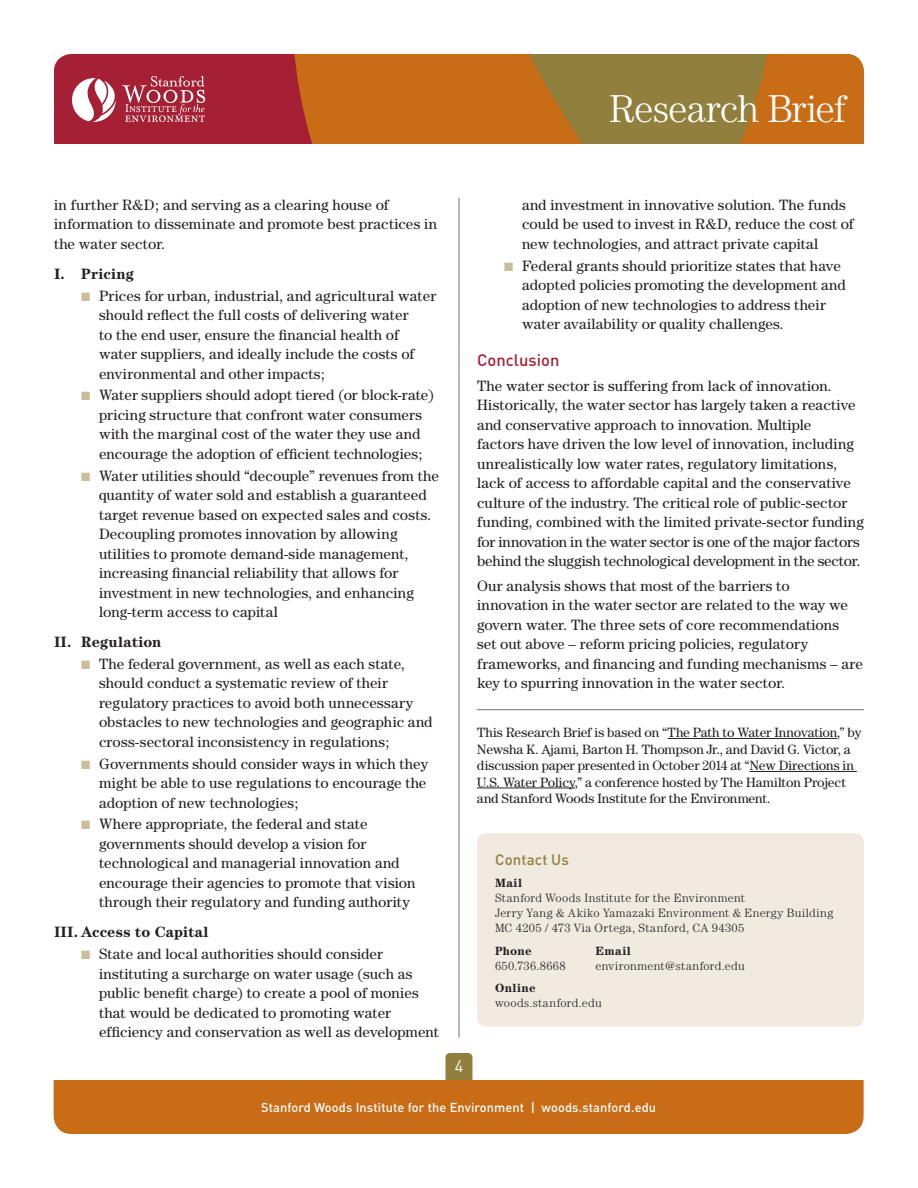
<style>
.page{position:relative;width:918px;height:1188px;background:#fff}
.page>*{position:absolute;margin:0;border:0;box-sizing:border-box;transform-origin:0 0}
.t1{font:300 39px "Century";letter-spacing:-.025em;color:#fff}
.Subhead_1{font:500 16.5px "DIN";color:#a62035}
.t2{font:16.5px "DIN";color:#fff}
.Body_Text{font:15px/19.5px "Century";letter-spacing:.01em;color:#231f20}
.Body_Text-2{font:700 15px "Century";letter-spacing:.015em;color:#231f20}
.t3{font:500 15px "DIN";letter-spacing:.005em;color:#91803d}
.Body_Text-3{font:13.5px/16.5px "Century";letter-spacing:-.01em;color:#231f20}
.t4{font:500 12.75px "DIN";letter-spacing:.01em;color:#fff}
.t5{font:300 12px/15px "Century";letter-spacing:.025em;color:#231f20}
.t6{font:700 12px "Century";letter-spacing:.02em;color:#231f20}
.s1{color:#cabd9b}
.s2{font-weight:700}
</style>
<div class="page">
<svg style="left:54px;top:54px;width:810px;height:90px;background:#b25f2f"></svg>
<div style="left:54px;top:1080px;width:810px;height:54px;background:#c96c16"></div>
<svg style="left:446px;top:1053px;width:26px;height:27px"></svg>
<hr style="left:477px;top:709px;width:387px;height:1px;background:#717271">
<hr style="left:668px;top:738px;width:169px;height:1px;background:#231f20">
<hr style="left:750px;top:771px;width:107px;height:1px;background:#231f20">
<hr style="left:477px;top:788px;width:98px;height:1px;background:#231f20">
<div style="left:477px;top:833px;width:387px;height:194px;background:#f1eae0;border-radius:9px"></div>
<hr style="left:459px;top:198px;width:1px;height:839px;background:#717271">
<h1 class="t1" style="left:610px;top:86px;width:238px">Research Brief</h1>
<p class="Body_Text" style="left:54px;top:195px;width:385px">in further R&amp;D; and serving as a clearing house of information to disseminate and promote best practices in the water sector.</p>
<p class="Body_Text-2" style="left:54px;top:265px;width:81px">I. Pricing</p>
<p class="Body_Text" style="left:99px;top:285px;width:339px;text-indent:-18px"><span class="s1">■</span> Prices for urban, industrial, and agricultural water should reflect the full costs of delivering water<br>to the end user, ensure the financial health of water suppliers, and ideally include the costs of environmental and other impacts;</p>
<p class="Body_Text" style="left:81px;top:385px;width:354px;text-align:center"><span class="s1">■</span> Water suppliers should adopt tiered (or block-rate) pricing structure that confront water consumers with the marginal cost of the water they use and encourage the adoption of efficient technologies;</p>
<p class="Body_Text" style="left:99px;top:465px;width:341px;text-indent:-18px"><span class="s1">■</span> Water utilities should “decouple” revenues from the quantity of water sold and establish a guaranteed target revenue based on expected sales and costs.<br>Decoupling promotes innovation by allowing utilities to promote demand-side management, increasing financial reliability that allows for investment in new technologies, and enhancing long-term access to capital</p>
<p class="Body_Text-2" style="left:54px;top:633px;width:109px">II. Regulation</p>
<p class="Body_Text" style="left:99px;top:654px;width:335px;text-indent:-18px"><span class="s1">■</span> The federal government, as well as each state, should conduct a systematic review of their regulatory practices to avoid both unnecessary obstacles to new technologies and geographic and cross-sectoral inconsistency in regulations;</p>
<p class="Body_Text" style="left:99px;top:753px;width:331px;text-align:justify;text-indent:-18px"><span class="s1">■</span> Governments should consider ways in which they might be able to use regulations to encourage the adoption of new technologies;</p>
<p class="Body_Text" style="left:99px;top:814px;width:318px;text-indent:-18px"><span class="s1">■</span> Where appropriate, the federal and state governments should develop a vision for technological and managerial innovation and encourage their agencies to promote that vision through their regulatory and funding authority</p>
<p class="Body_Text-2" style="left:54px;top:923px;width:156px">III. Access to Capital</p>
<p class="Body_Text" style="left:99px;top:944px;width:341px;text-indent:-18px"><span class="s1">■</span> State and local authorities should consider instituting a surcharge on water usage (such as public benefit charge) to create a pool of monies that would be dedicated to promoting water efficiency and conservation as well as development</p>
<p class="Body_Text" style="left:522px;top:195px;width:333px">and investment in innovative solution. The funds could be used to invest in R&amp;D, reduce the cost of new technologies, and attract private capital</p>
<p class="Body_Text" style="left:522px;top:255px;width:325px;text-indent:-18px"><span class="s1">■</span> Federal grants should prioritize states that have adopted policies promoting the development and adoption of new technologies to address their water availability or quality challenges.</p>
<p class="Subhead_1" style="left:477px;top:349px;width:84px">Conclusion</p>
<p class="Body_Text" style="left:477px;top:375px;width:388px">The water sector is suffering from lack of innovation.<br>Historically, the water sector has largely taken a reactive and conservative approach to innovation. Multiple<br>factors have driven the low level of innovation, including unrealistically low water rates, regulatory limitations, lack of access to affordable capital and the conservative culture of the industry. The critical role of public-sector funding, combined with the limited private-sector funding for innovation in the water sector is one of the major factors behind the sluggish technological development in the sector.</p>
<p class="Body_Text" style="left:477px;top:576px;width:388px">Our analysis shows that most of the barriers to innovation in the water sector are related to the way we govern water. The three sets of core recommendations<br>set out above – reform pricing policies, regulatory frameworks, and financing and funding mechanisms – are key to spurring innovation in the water sector.</p>
<p class="Body_Text-3" style="left:477px;top:724px;width:386px">This Research Brief is based on “The Path to Water Innovation,” by Newsha K. Ajami, Barton H. Thompson Jr., and David G. Victor, a discussion paper presented in October 2014 at “New Directions in U.S. Water Policy,” a conference hosted by The Hamilton Project and Stanford Woods Institute for the Environment.</p>
<p class="t3" style="left:495px;top:850px;width:75px">Contact Us</p>
<p class="t5" style="left:495px;top:876px;width:340px"><span class="s2">Mail<br></span>Stanford Woods Institute for the Environment<br>Jerry Yang &amp; Akiko Yamazaki Environment &amp; Energy Building MC 4205 / 473 Via Ortega, Stanford, CA 94305</p>
<p class="t6" style="left:495px;top:944px;width:38px">Phone</p>
<p class="t6" style="left:596px;top:944px;width:37px">Email</p>
<p class="t5" style="left:495px;top:958px;width:72px">650.736.8668</p>
<p class="t5" style="left:596px;top:958px;width:151px">environment@stanford.edu</p>
<p class="t5" style="left:495px;top:981px;width:108px"><span class="s2">Online </span>woods.stanford.edu</p>
<p class="t2" style="left:455px;top:1056px;width:10px">4</p>
<p class="t4" style="left:261px;top:1100px;width:396px">Stanford Woods Institute for the Environment | woods.stanford.edu</p>
</div>
